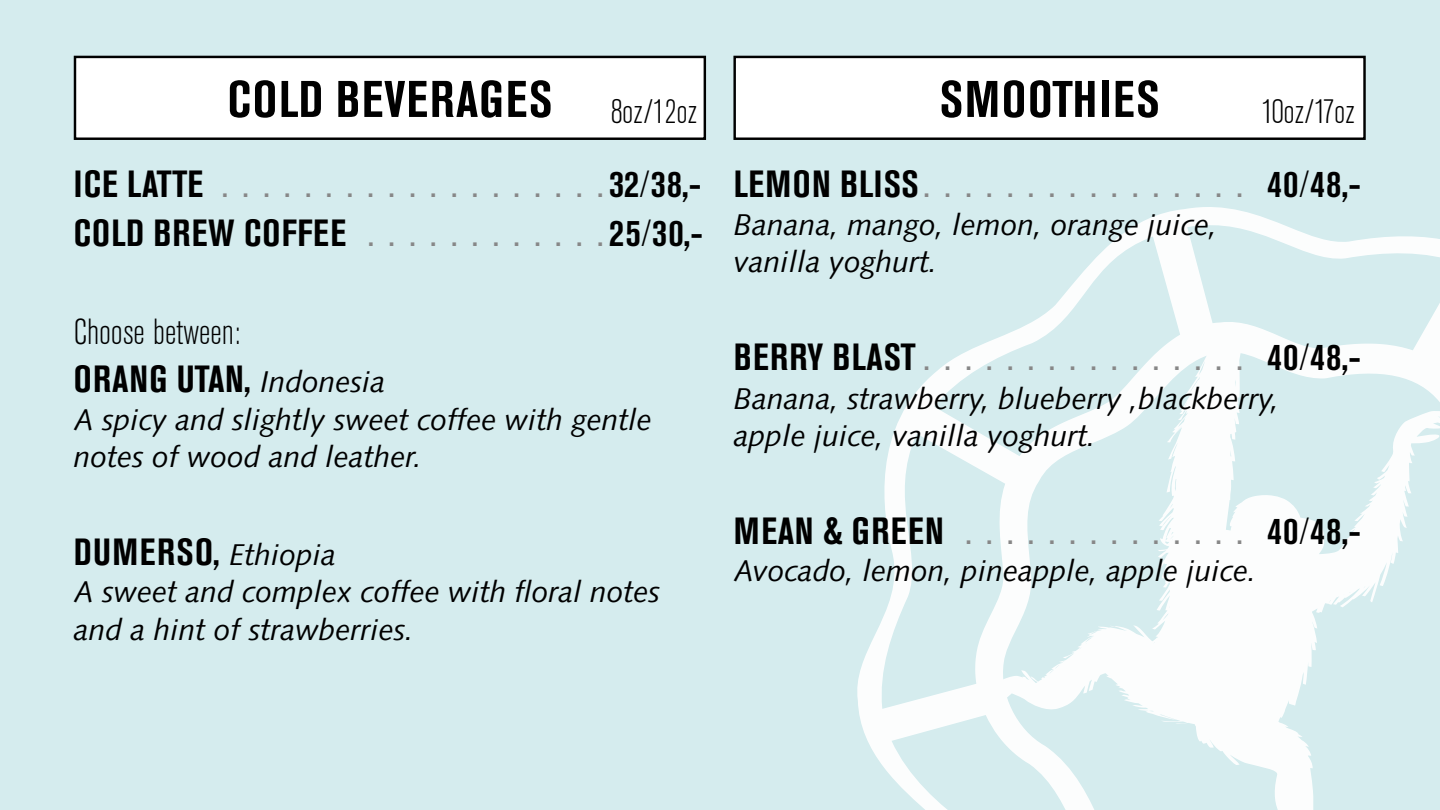
<style>
.page{position:relative;width:1440px;height:810px;background:#d5ecee}
.page>*{position:absolute;margin:0;border:0;box-sizing:border-box;transform-origin:0 0}
.t1{font:700 condensed 51px "Akzidenz Grotesk BE";letter-spacing:.035em;color:#000}
.t2{font:700 condensed 37.5px "Akzidenz Grotesk BE";letter-spacing:.035em;color:#000}
.t3{font:37.5px "Syntax";color:#878787}
.t4{font:300 condensed 36px "Akzidenz Grotesk BE";color:#000}
.t5{font:300 condensed 33.75px "Akzidenz Grotesk BE";color:#000}
.t6{font:italic 30px/37.5px "Syntax";color:#000}
.s1{font-family:"Akzidenz Grotesk BE";font-weight:700;font-stretch:condensed;color:#000}
.s2{font-family:"Akzidenz Grotesk BE";font-weight:300;font-stretch:condensed;color:#000}
.s3{font-family:"Syntax";font-weight:400;font-stretch:normal;color:#878787}
.s4{font-weight:300}
.s5{font-family:"Syntax";font-weight:400;font-style:italic;font-stretch:normal;font-size:30px}
</style>
<div class="page">
<svg style="left:857px;top:207px;width:583px;height:603px"></svg>
<svg style="left:984px;top:323px;width:456px;height:487px"></svg>
<div style="left:735px;top:57px;width:630px;height:82px;background:#fff"></div>
<div style="left:733px;top:56px;width:633px;height:84px;border:2px solid #000"></div>
<div style="left:75px;top:57px;width:630px;height:82px;background:#fff"></div>
<div style="left:74px;top:56px;width:632px;height:84px;border:2px solid #000"></div>
<h1 class="t1" style="left:228px;top:70px;width:471px">COLD BEVERAGES <sub>8oz/12oz</sub></h1>
<h1 class="t1" style="left:940px;top:70px;width:221px">SMOOTHIES</h1>
<p class="t5" style="left:1261px;top:93px;width:95px">10oz/17oz</p>
<p class="t3" style="left:74px;top:162px;width:629px"><span class="s1">ICE LATTE</span> . . . . . . . . . . . . . . . . . . <span class="s1">32</span><span class="s2">/</span><span class="s1">38,-</span></p>
<p class="t2" style="left:74px;top:212px;width:631px">COLD BREW COFFEE <span class="s3">. . . . . . . . . . .</span> 25<span class="s4">/</span>30,-</p>
<p class="t4" style="left:74px;top:312px;width:168px">Choose between:</p>
<p class="t2" style="left:74px;top:358px;width:313px">ORANG UTAN, <span class="s5">Indonesia</span></p>
<p class="t6" style="left:74px;top:401px;width:579px">A spicy and slightly sweet coffee with gentle notes of wood and leather.</p>
<p class="t2" style="left:74px;top:530px;width:264px">DUMERSO, <span class="s5">Ethiopia</span></p>
<p class="t6" style="left:74px;top:573px;width:588px">A sweet and complex coffee with floral notes and a hint of strawberries.</p>
<p class="t2" style="left:734px;top:163px;width:629px">LEMON BLISS <span class="s3">. . . . . . . . . . . . . . . .</span> 40<span class="s4">/</span>48,-</p>
<p class="t6" style="left:734px;top:206px;width:485px">Banana, mango, lemon, orange juice, vanilla yoghurt.</p>
<p class="t2" style="left:734px;top:335px;width:629px">BERRY BLAST <span class="s3">. . . . . . . . . . . . . . . .</span> 40<span class="s4">/</span>48,-</p>
<p class="t6" style="left:734px;top:380px;width:547px">Banana, strawberry, blueberry ,blackberry, apple juice, vanilla yoghurt.</p>
<p class="t2" style="left:734px;top:509px;width:629px">MEAN &amp; GREEN <span class="s3">. . . . . . . . . . . . . .</span> 40<span class="s4">/</span>48,-</p>
<p class="t6" style="left:734px;top:552px;width:524px">Avocado, lemon, pineapple, apple juice.</p>
</div>
